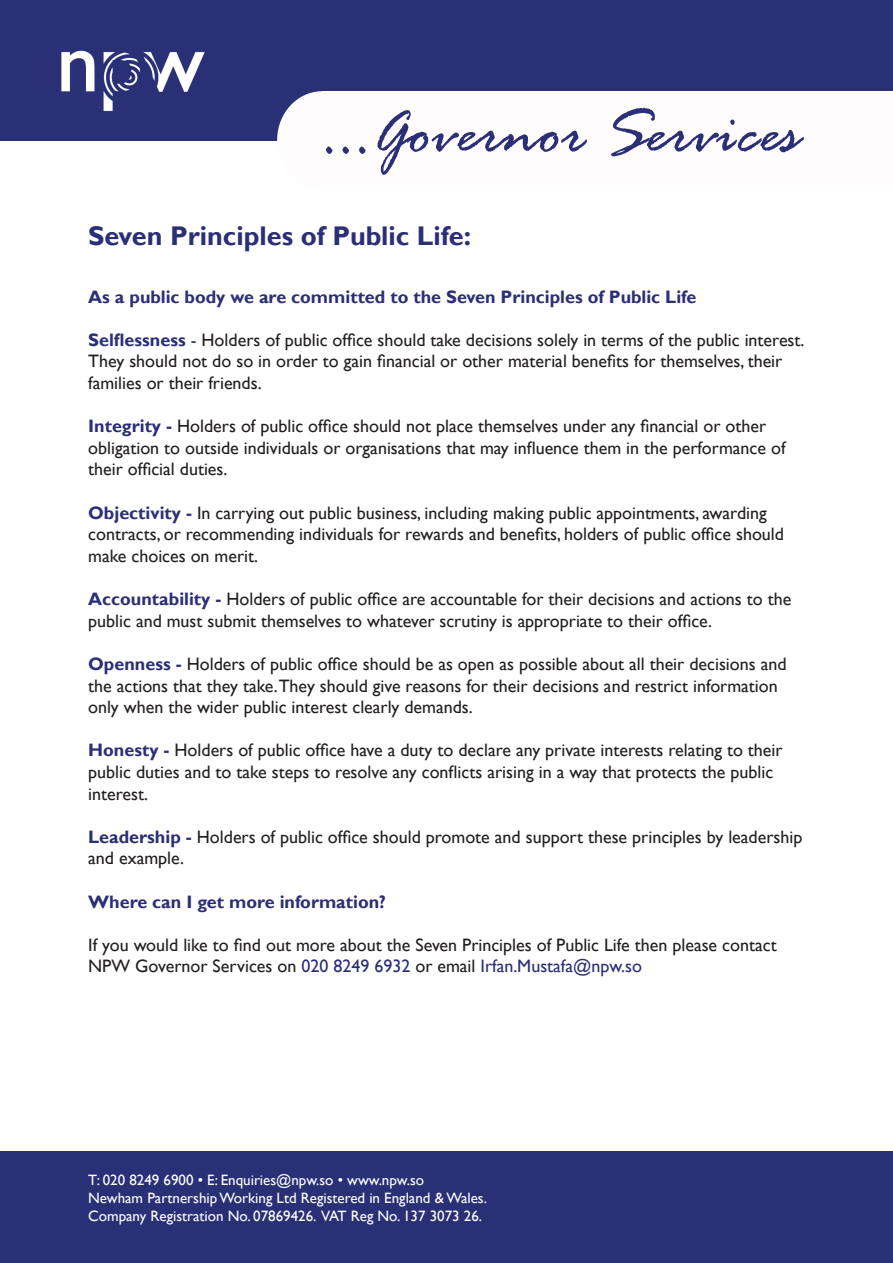
<style>
.page{position:relative;width:893px;height:1263px;background:#fff}
.page>*{position:absolute;margin:0;border:0;box-sizing:border-box;transform-origin:0 0}
.t1{font:italic 67.5px "Rage";color:#2b2f76}
.t2{font:700 27px "Gill Sans";color:#2b2f76}
.t3{font:18px/21.6px "Gill Sans";color:#231f20}
.t4{font:700 18px "Gill Sans";color:#2b2f76}
.t5{font:15px "Gill Sans";color:#fff}
.s1{font-weight:700;color:#2b2f76}
.s2{color:#2b2f76}
</style>
<div class="page">
<div style="left:0;top:1152px;width:893px;height:111px;background:#2a3076"></div>
<div style="left:0;top:0;width:893px;height:140px;background:#2a3076"></div>
<img style="left:61px;top:50px;width:144px;height:62px">
<div style="left:277px;top:91px;width:91px;height:98px;background:#fefcfd;border-radius:50%"></div>
<div style="left:322px;top:91px;width:571px;height:98px;background:#fefcfd"></div>
<p class="t1" style="left:322px;top:96px;width:478px">...Governor Services</p>
<p class="t2" style="left:88px;top:220px;width:384px">Seven Principles of Public Life:</p>
<p class="t4" style="left:88px;top:286px;width:610px">As a public body we are committed to the Seven Principles of Public Life</p>
<p class="t3" style="left:88px;top:329px;width:718px"><span class="s1">Selflessness</span> <span class="s2">-</span> Holders of public office should take decisions solely in terms of the public interest.<br>They should not do so in order to gain financial or other material benefits for themselves, their families or their friends.</p>
<p class="t3" style="left:88px;top:416px;width:699px"><span class="s1">Integrity -</span> Holders of public office should not place themselves under any financial or other obligation to outside individuals or organisations that may influence them in the performance of their official duties.</p>
<p class="t3" style="left:88px;top:502px;width:697px"><span class="s1">Objectivity -</span> In carrying out public business, including making public appointments, awarding contracts, or recommending individuals for rewards and benefits, holders of public office should make choices on merit.</p>
<p class="t3" style="left:88px;top:589px;width:705px"><span class="s1">Accountability -</span> Holders of public office are accountable for their decisions and actions to the public and must submit themselves to whatever scrutiny is appropriate to their office.</p>
<p class="t3" style="left:88px;top:653px;width:700px"><span class="s1">Openness -</span> Holders of public office should be as open as possible about all their decisions and the actions that they take.They should give reasons for their decisions and restrict information only when the wider public interest clearly demands.</p>
<p class="t3" style="left:88px;top:740px;width:696px"><span class="s1">Honesty -</span> Holders of public office have a duty to declare any private interests relating to their public duties and to take steps to resolve any conflicts arising in a way that protects the public interest.</p>
<p class="t3" style="left:88px;top:826px;width:716px"><span class="s1">Leadership -</span> Holders of public office should promote and support these principles by leadership and example.</p>
<p class="t4" style="left:88px;top:891px;width:299px">Where can I get more information?</p>
<p class="t3" style="left:88px;top:934px;width:690px">If you would like to find out more about the Seven Principles of Public Life then please contact<br>NPW Governor Services on <span class="s2">020 8249 6932</span> or email <span class="s2">Irfan.Mustafa@npw.so</span></p>
<p class="t5" style="left:88px;top:1171px;width:337px">T: 020 8249 6900 • E: Enquiries@npw.so • www.npw.so</p>
<p class="t5" style="left:88px;top:1189px;width:400px">Newham Partnership Working Ltd Registered in England &amp; Wales.</p>
<p class="t5" style="left:88px;top:1207px;width:395px">Company Registration No. 07869426. VAT Reg No. 137 3073 26.</p>
</div>
